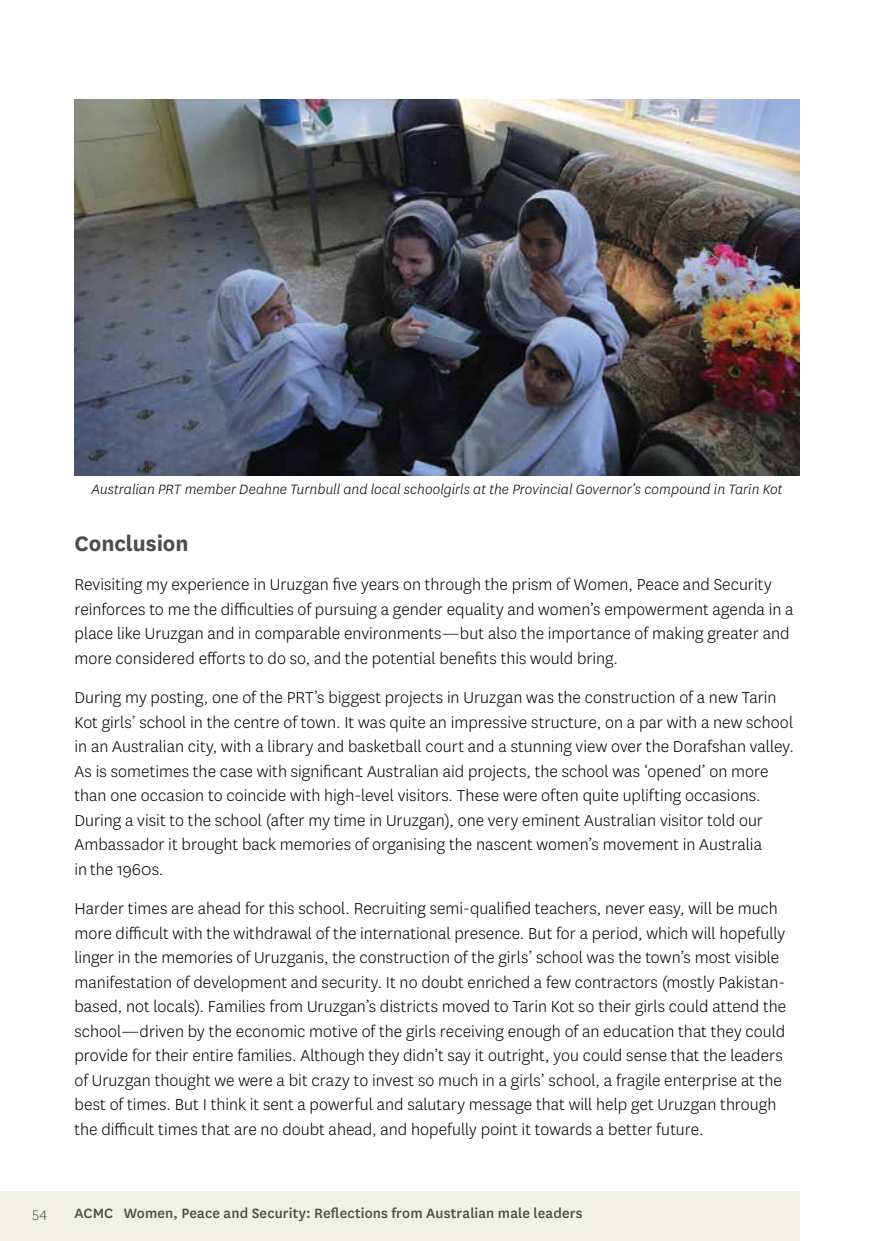
<style>
.page{position:relative;width:874px;height:1241px;background:#fff}
.page>*{position:absolute;margin:0;border:0;box-sizing:border-box;transform-origin:0 0}
.t1{font:700 24.5px "National";letter-spacing:-.005em;color:#4c504a}
.t2{font:300 18.38px/24.5px "National";color:#000}
.t3{font:italic 300 15.75px "National";letter-spacing:.005em;color:#000}
.t4{font:500 15.75px "National";letter-spacing:.01em;color:#4c504a}
.t5{font:300 15.75px "National";color:#4c504a}
</style>
<div class="page">
<div style="left:0;top:1191px;width:799px;height:49px;background:#f2f1e9"></div>
<img style="left:74px;top:99px;width:725px;height:376px">
<p class="t3" style="left:91px;top:479px;width:692px">Australian PRT member Deahne Turnbull and local schoolgirls at the Provincial Governor’s compound in Tarin Kot</p>
<h1 class="t1" style="left:74px;top:526px;width:115px">Conclusion</h1>
<p class="t2" style="left:74px;top:571px;width:720px">Revisiting my experience in Uruzgan five years on through the prism of Women, Peace and Security reinforces to me the difficulties of pursuing a gender equality and women’s empowerment agenda in a place like Uruzgan and in comparable environments—but also the importance of making greater and more considered efforts to do so, and the potential benefits this would bring.</p>
<p class="t2" style="left:74px;top:684px;width:720px">During my posting, one of the PRT’s biggest projects in Uruzgan was the construction of a new Tarin Kot girls’ school in the centre of town. It was quite an impressive structure, on a par with a new school in an Australian city, with a library and basketball court and a stunning view over the Dorafshan valley.<br>As is sometimes the case with significant Australian aid projects, the school was ‘opened’ on more than one occasion to coincide with high-level visitors. These were often quite uplifting occasions.<br>During a visit to the school (after my time in Uruzgan), one very eminent Australian visitor told our Ambassador it brought back memories of organising the nascent women’s movement in Australia<br>in the 1960s.</p>
<p class="t2" style="left:74px;top:895px;width:713px">Harder times are ahead for this school. Recruiting semi-qualified teachers, never easy, will be much more difficult with the withdrawal of the international presence. But for a period, which will hopefully linger in the memories of Uruzganis, the construction of the girls’ school was the town’s most visible manifestation of development and security. It no doubt enriched a few contractors (mostly Pakistan&shy;based, not locals). Families from Uruzgan’s districts moved to Tarin Kot so their girls could attend the school—driven by the economic motive of the girls receiving enough of an education that they could provide for their entire families. Although they didn’t say it outright, you could sense that the leaders of Uruzgan thought we were a bit crazy to invest so much in a girls’ school, a fragile enterprise at the best of times. But I think it sent a powerful and salutary message that will help get Uruzgan through the difficult times that are no doubt ahead, and hopefully point it towards a better future.</p>
<p class="t5" style="left:32px;top:1203px;width:17px">54</p>
<p class="t4" style="left:74px;top:1202px;width:509px">ACMC Women, Peace and Security: Reflections from Australian male leaders</p>
</div>
